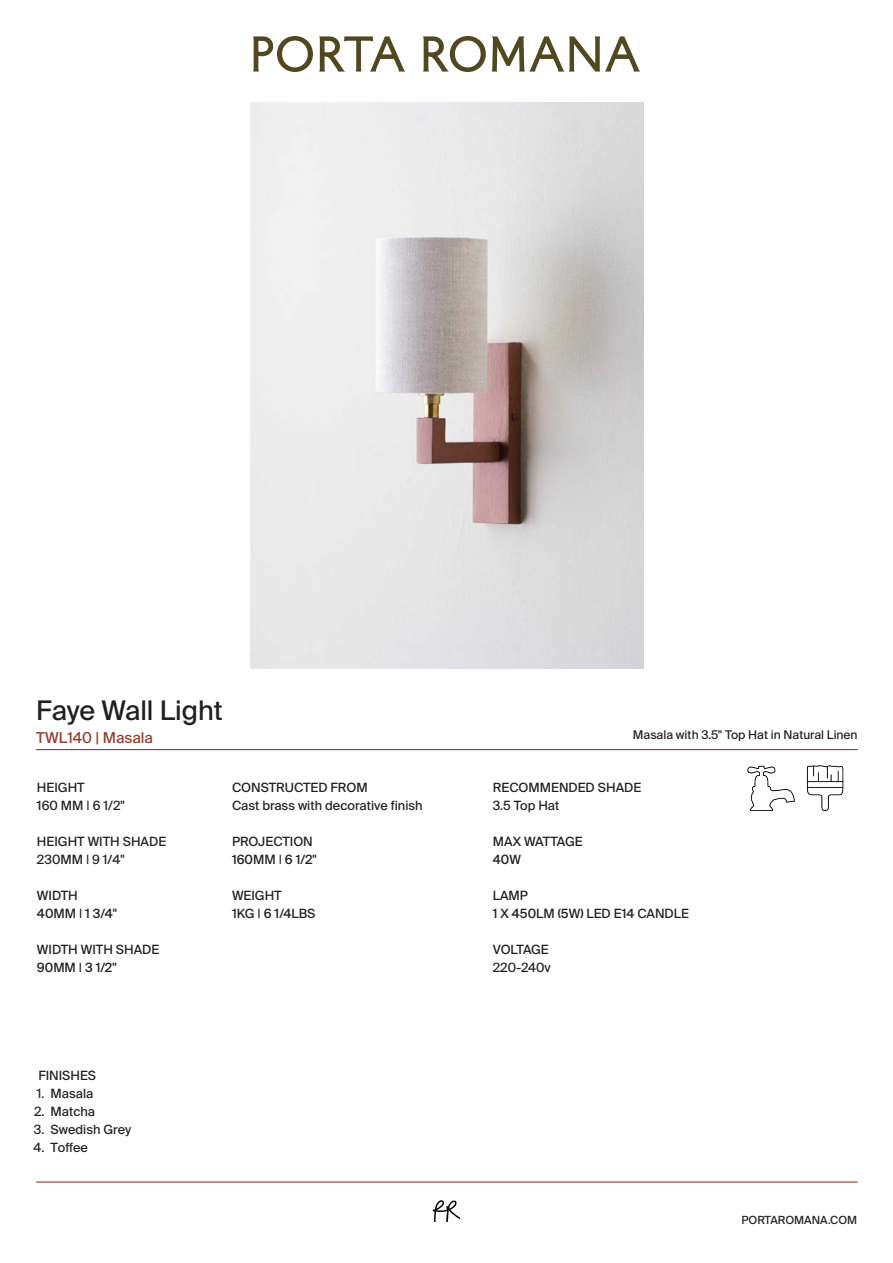
<style>
.page{position:relative;width:893px;height:1263px;background:#fff}
.page>*{position:absolute;margin:0;border:0;box-sizing:border-box;transform-origin:0 0}
.t1{font:27px "Suisse Intl";color:#231f20}
.t2{font:15px "Suisse Intl";color:#943b2a}
.t3{font:12.75px/18px "Suisse Intl";color:#231f20}
.t4{font:12px "Suisse Intl";color:#231f20}
.t5{font:11.25px "Suisse Intl";color:#231f20}
</style>
<div class="page">
<hr style="left:36px;top:749px;width:822px;height:1px;background:#943b2a">
<svg style="left:253px;top:36px;width:60px;height:36px"></svg>
<svg style="left:319px;top:36px;width:86px;height:36px"></svg>
<svg style="left:423px;top:36px;width:63px;height:36px"></svg>
<svg style="left:492px;top:36px;width:148px;height:36px"></svg>
<svg style="left:433px;top:1200px;width:27px;height:22px"></svg>
<hr style="left:36px;top:1181px;width:822px;height:1px;background:#943b2a">
<img style="left:747px;top:766px;width:48px;height:44px">
<img style="left:806px;top:765px;width:38px;height:45px">
<img style="left:250px;top:102px;width:393px;height:566px">
<h1 class="t1" style="left:36px;top:695px;width:188px">Faye Wall Light</h1>
<p class="t2" style="left:36px;top:729px;width:118px">TWL140 | Masala</p>
<p class="t4" style="left:633px;top:727px;width:226px">Masala with 3.5" Top Hat in Natural Linen</p>
<p class="t3" style="left:37px;top:779px;width:89px">HEIGHT<br>160 MM | 6 1/2"</p>
<p class="t3" style="left:37px;top:832px;width:131px">HEIGHT WITH SHADE<br>230MM | 9 1/4"</p>
<p class="t3" style="left:37px;top:886px;width:81px">WIDTH<br>40MM | 1 3/4"</p>
<p class="t3" style="left:37px;top:940px;width:124px">WIDTH WITH SHADE<br>90MM | 3 1/2"</p>
<p class="t3" style="left:38px;top:1066px;width:59px">FINISHES</p>
<p class="t3" style="left:37px;top:1085px;width:58px">1. Masala</p>
<p class="t3" style="left:34px;top:1103px;width:62px">2. Matcha</p>
<p class="t3" style="left:34px;top:1121px;width:99px">3. Swedish Grey</p>
<p class="t3" style="left:34px;top:1139px;width:56px">4. Toffee</p>
<p class="t3" style="left:232px;top:779px;width:192px">CONSTRUCTED FROM<br>Cast brass with decorative finish</p>
<p class="t3" style="left:232px;top:833px;width:86px">PROJECTION<br>160MM | 6 1/2"</p>
<p class="t3" style="left:232px;top:887px;width:85px">WEIGHT<br>1KG | 6 1/4LBS</p>
<p class="t3" style="left:493px;top:779px;width:150px">RECOMMENDED SHADE<br>3.5 Top Hat</p>
<p class="t3" style="left:493px;top:833px;width:91px">MAX WATTAGE<br>40W</p>
<p class="t3" style="left:493px;top:887px;width:198px">LAMP<br>1 X 450LM (5W) LED E14 CANDLE</p>
<p class="t3" style="left:493px;top:941px;width:59px">VOLTAGE<br>220-240v</p>
<p class="t5" style="left:741px;top:1213px;width:117px">PORTAROMANA.COM</p>
</div>
